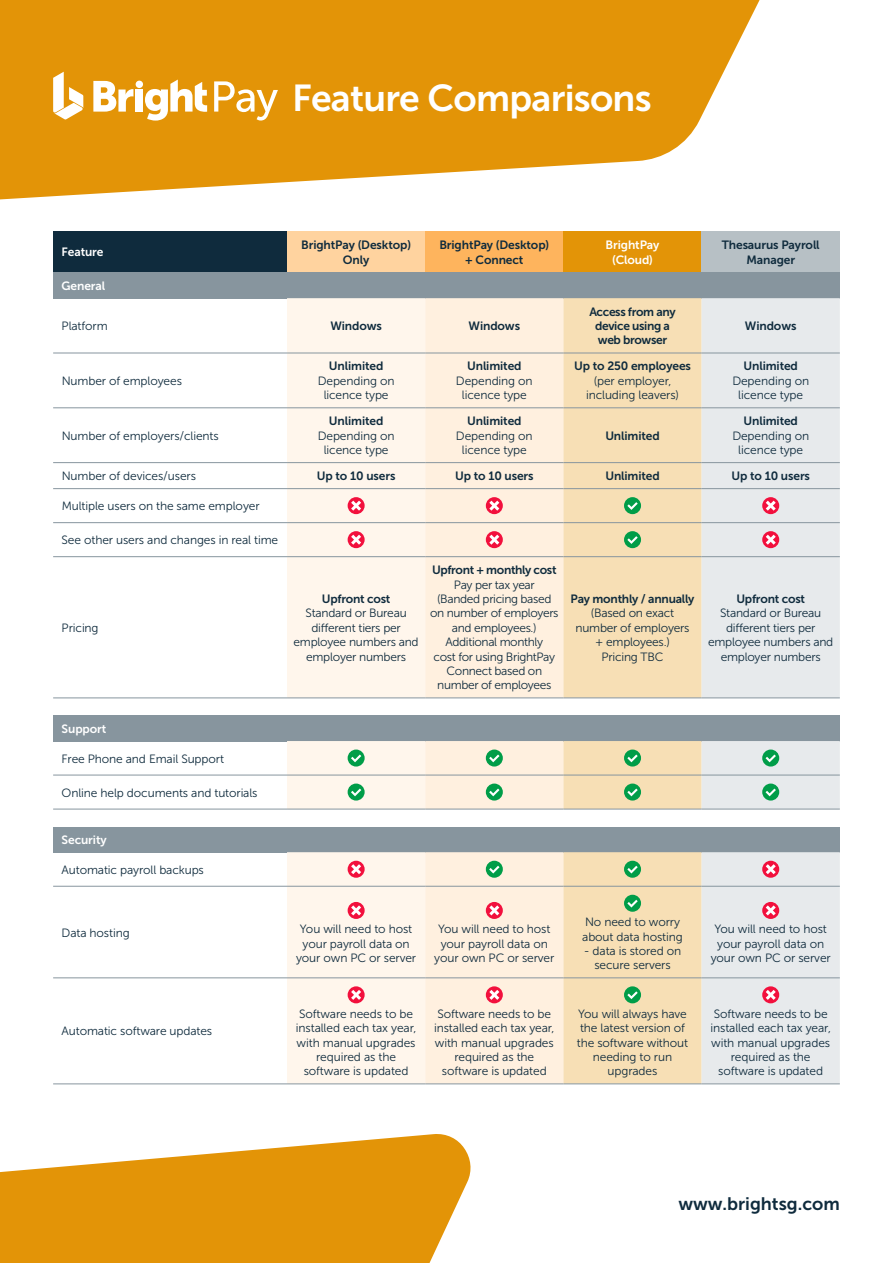
<style>
.page{position:relative;width:893px;height:1263px;background:#fff}
.page>*{position:absolute;margin:0;border:0;box-sizing:border-box;transform-origin:0 0}
.t1{font:37.35px "Museo Sans 700";letter-spacing:-.02em;color:#fff}
.t2{font:18px "Museo Sans 700";color:#0f2b3d}
.t3{font:12px/14.4px "Museo Sans 300";letter-spacing:-.01em;color:#0f2b3d;text-align:center}
.t4{font:12px/14.4px "Museo Sans 700";letter-spacing:-.01em;color:#0f2b3d;text-align:center}
.t5{font:12px/14.4px "Museo Sans 300";letter-spacing:-.03em;color:#0f2b3d;text-align:center}
.t6{font:12px/14.4px "Museo Sans 700";letter-spacing:-.03em;color:#0f2b3d;text-align:center}
.t7{font:12px/14.4px "Museo Sans 700";letter-spacing:-.01em;color:#fff;text-align:center}
</style>
<div class="page">
<svg style="left:0;top:0;width:760px;height:200px;fill:#e39407"></svg>
<div style="left:53px;top:232px;width:234px;height:40px;background:#0f2b3d"></div>
<div style="left:287px;top:232px;width:138px;height:40px;background:#ffd39f"></div>
<div style="left:425px;top:232px;width:138px;height:40px;background:#feb45d"></div>
<div style="left:563px;top:232px;width:139px;height:40px;background:#e39407"></div>
<div style="left:702px;top:232px;width:138px;height:40px;background:#b7c0c5"></div>
<div style="left:53px;top:272px;width:787px;height:26px;background:#87959e"></div>
<div style="left:287px;top:298px;width:138px;height:400px;background:#fff6ec"></div>
<div style="left:425px;top:298px;width:138px;height:400px;background:#fff0df"></div>
<div style="left:563px;top:298px;width:139px;height:400px;background:#f7dfb5"></div>
<div style="left:702px;top:298px;width:138px;height:400px;background:#e7eaec"></div>
<hr style="left:53px;top:353px;width:234px;height:1px;background:#87959e">
<hr style="left:287px;top:353px;width:138px;height:1px;background:#87959e">
<hr style="left:425px;top:353px;width:138px;height:1px;background:#87959e">
<hr style="left:563px;top:353px;width:139px;height:1px;background:#87959e">
<hr style="left:702px;top:353px;width:138px;height:1px;background:#87959e">
<hr style="left:53px;top:408px;width:234px;height:1px;background:#87959e">
<hr style="left:287px;top:408px;width:138px;height:1px;background:#87959e">
<hr style="left:425px;top:408px;width:138px;height:1px;background:#87959e">
<hr style="left:563px;top:408px;width:139px;height:1px;background:#87959e">
<hr style="left:702px;top:408px;width:138px;height:1px;background:#87959e">
<hr style="left:53px;top:462px;width:234px;height:1px;background:#87959e">
<hr style="left:287px;top:462px;width:138px;height:1px;background:#87959e">
<hr style="left:425px;top:462px;width:138px;height:1px;background:#87959e">
<hr style="left:563px;top:462px;width:139px;height:1px;background:#87959e">
<hr style="left:702px;top:462px;width:138px;height:1px;background:#87959e">
<hr style="left:53px;top:488px;width:234px;height:1px;background:#87959e">
<hr style="left:287px;top:488px;width:138px;height:1px;background:#87959e">
<hr style="left:425px;top:488px;width:138px;height:1px;background:#87959e">
<hr style="left:563px;top:488px;width:139px;height:1px;background:#87959e">
<hr style="left:702px;top:488px;width:138px;height:1px;background:#87959e">
<hr style="left:53px;top:522px;width:234px;height:1px;background:#87959e">
<hr style="left:287px;top:522px;width:138px;height:1px;background:#87959e">
<hr style="left:425px;top:522px;width:138px;height:1px;background:#87959e">
<hr style="left:563px;top:522px;width:139px;height:1px;background:#87959e">
<hr style="left:702px;top:522px;width:138px;height:1px;background:#87959e">
<hr style="left:53px;top:556px;width:234px;height:1px;background:#87959e">
<hr style="left:287px;top:556px;width:138px;height:1px;background:#87959e">
<hr style="left:425px;top:556px;width:138px;height:1px;background:#87959e">
<hr style="left:563px;top:556px;width:139px;height:1px;background:#87959e">
<hr style="left:702px;top:556px;width:138px;height:1px;background:#87959e">
<hr style="left:53px;top:698px;width:234px;height:1px;background:#87959e">
<hr style="left:287px;top:698px;width:138px;height:1px;background:#87959e">
<hr style="left:425px;top:698px;width:138px;height:1px;background:#87959e">
<hr style="left:563px;top:698px;width:139px;height:1px;background:#87959e">
<hr style="left:702px;top:698px;width:138px;height:1px;background:#87959e">
<svg style="left:348px;top:497px;width:16px;height:17px"></svg>
<svg style="left:486px;top:497px;width:16px;height:17px"></svg>
<div style="left:624px;top:497px;width:17px;height:17px;background:#009d48;border-radius:50%"></div>
<svg style="left:627px;top:502px;width:11px;height:8px"></svg>
<svg style="left:762px;top:497px;width:17px;height:17px"></svg>
<svg style="left:348px;top:531px;width:16px;height:17px"></svg>
<svg style="left:486px;top:531px;width:16px;height:17px"></svg>
<div style="left:624px;top:531px;width:17px;height:17px;background:#009d48;border-radius:50%"></div>
<svg style="left:627px;top:536px;width:11px;height:8px"></svg>
<svg style="left:762px;top:531px;width:17px;height:17px"></svg>
<div style="left:53px;top:826px;width:787px;height:26px;background:#87959e"></div>
<svg style="left:53px;top:852px;width:787px;height:233px"></svg>
<div style="left:53px;top:715px;width:787px;height:26px;background:#87959e"></div>
<svg style="left:53px;top:741px;width:787px;height:69px"></svg>
<svg style="left:93px;top:81px;width:40px;height:31px"></svg>
<div style="left:136px;top:89px;width:7px;height:23px;background:#fff"></div>
<div style="left:136px;top:81px;width:7px;height:7px;background:#fff;border-radius:50%"></div>
<svg style="left:145px;top:80px;width:62px;height:41px"></svg>
<svg style="left:53px;top:72px;width:30px;height:48px"></svg>
<svg style="left:214px;top:81px;width:64px;height:40px"></svg>
<svg style="left:0;top:1134px;width:471px;height:129px;fill:#e39407"></svg>
<h1 class="t1" style="left:292px;top:78px;width:361px">Feature Comparisons</h1>
<p class="t7" style="left:62px;top:245px;width:43px">Feature</p>
<p class="t4" style="left:301px;top:238px;width:111px">BrightPay (Desktop)<br>Only</p>
<p class="t4" style="left:439px;top:238px;width:111px">BrightPay (Desktop) + Connect</p>
<p class="t7" style="left:606px;top:238px;width:55px">BrightPay (Cloud)</p>
<p class="t4" style="left:722px;top:238px;width:99px">Thesaurus Payroll<br>Manager</p>
<p class="t7" style="left:62px;top:278px;width:45px">General</p>
<p class="t3" style="left:62px;top:319px;width:48px">Platform</p>
<p class="t4" style="left:330px;top:319px;width:53px">Windows</p>
<p class="t4" style="left:469px;top:319px;width:53px">Windows</p>
<p class="t6" style="left:589px;top:304px;width:88px">Access from any device using a web browser</p>
<p class="t4" style="left:745px;top:319px;width:53px">Windows</p>
<p class="t3" style="left:62px;top:374px;width:122px">Number of employees</p>
<p class="t3" style="left:62px;top:428px;width:159px">Number of employers/clients</p>
<p class="t4" style="left:329px;top:359px;width:56px">Unlimited</p>
<p class="t3" style="left:318px;top:374px;width:78px">Depending on licence type</p>
<p class="t4" style="left:329px;top:414px;width:56px">Unlimited</p>
<p class="t3" style="left:318px;top:428px;width:78px">Depending on licence type</p>
<p class="t4" style="left:467px;top:359px;width:56px">Unlimited</p>
<p class="t3" style="left:456px;top:374px;width:78px">Depending on licence type</p>
<p class="t4" style="left:574px;top:359px;width:118px">Up to 250 employees</p>
<p class="t3" style="left:586px;top:374px;width:94px">(per employer, including leavers)</p>
<p class="t4" style="left:743px;top:359px;width:56px">Unlimited</p>
<p class="t3" style="left:732px;top:374px;width:78px">Depending on licence type</p>
<p class="t4" style="left:467px;top:414px;width:56px">Unlimited</p>
<p class="t3" style="left:456px;top:428px;width:78px">Depending on licence type</p>
<p class="t4" style="left:605px;top:428px;width:56px">Unlimited</p>
<p class="t4" style="left:743px;top:414px;width:56px">Unlimited</p>
<p class="t3" style="left:732px;top:428px;width:78px">Depending on licence type</p>
<p class="t3" style="left:62px;top:469px;width:136px">Number of devices/users</p>
<p class="t4" style="left:317px;top:469px;width:80px">Up to 10 users</p>
<p class="t4" style="left:455px;top:469px;width:80px">Up to 10 users</p>
<p class="t4" style="left:605px;top:469px;width:56px">Unlimited</p>
<p class="t4" style="left:731px;top:469px;width:80px">Up to 10 users</p>
<p class="t3" style="left:62px;top:499px;width:199px">Multiple users on the same employer</p>
<p class="t3" style="left:62px;top:533px;width:218px">See other users and changes in real time</p>
<p class="t3" style="left:62px;top:620px;width:38px">Pricing</p>
<p class="t7" style="left:62px;top:721px;width:46px">Support</p>
<p class="t3" style="left:62px;top:751px;width:164px">Free Phone and Email Support</p>
<p class="t3" style="left:62px;top:785px;width:197px">Online help documents and tutorials</p>
<p class="t7" style="left:62px;top:832px;width:47px">Security</p>
<p class="t3" style="left:62px;top:862px;width:144px">Automatic payroll backups</p>
<p class="t4" style="left:322px;top:592px;width:70px">Upfront cost</p>
<p class="t3" style="left:294px;top:606px;width:127px">Standard or Bureau different tiers per employee numbers and employer numbers</p>
<p class="t6" style="left:432px;top:563px;width:126px">Upfront + monthly cost</p>
<p class="t5" style="left:430px;top:577px;width:130px">Pay per tax year<br>(Banded pricing based on number of employers and employees.)<br>Additional monthly<br>cost for using BrightPay<br>Connect based on number of employees</p>
<p class="t4" style="left:571px;top:592px;width:125px">Pay monthly / annually</p>
<p class="t3" style="left:576px;top:606px;width:115px">(Based on exact number of employers + employees.)<br>Pricing TBC</p>
<p class="t4" style="left:736px;top:592px;width:70px">Upfront cost</p>
<p class="t3" style="left:708px;top:606px;width:127px">Standard or Bureau different tiers per employee numbers and employer numbers</p>
<p class="t3" style="left:62px;top:925px;width:70px">Data hosting</p>
<p class="t3" style="left:296px;top:922px;width:122px">You will need to host your payroll data on your own PC or server</p>
<p class="t3" style="left:434px;top:922px;width:122px">You will need to host your payroll data on your own PC or server</p>
<p class="t3" style="left:582px;top:915px;width:102px;text-align:left">No need to worry about data hosting</p>
<p class="t3" style="left:584px;top:944px;width:99px">- data is stored on secure servers</p>
<p class="t3" style="left:711px;top:922px;width:122px">You will need to host your payroll data on your own PC or server</p>
<p class="t3" style="left:62px;top:1024px;width:152px">Automatic software updates</p>
<p class="t3" style="left:296px;top:1006px;width:122px">Software needs to be installed each tax year, with manual upgrades required as the software is updated</p>
<p class="t3" style="left:434px;top:1006px;width:122px">Software needs to be installed each tax year, with manual upgrades required as the software is updated</p>
<p class="t3" style="left:577px;top:1006px;width:113px">You will always have the latest version of the software without needing to run upgrades</p>
<p class="t3" style="left:710px;top:1006px;width:122px">Software needs to be installed each tax year, with manual upgrades required as the software is updated</p>
<h2 class="t2" style="left:678px;top:1193px;width:163px">www.brightsg.com</h2>
</div>
